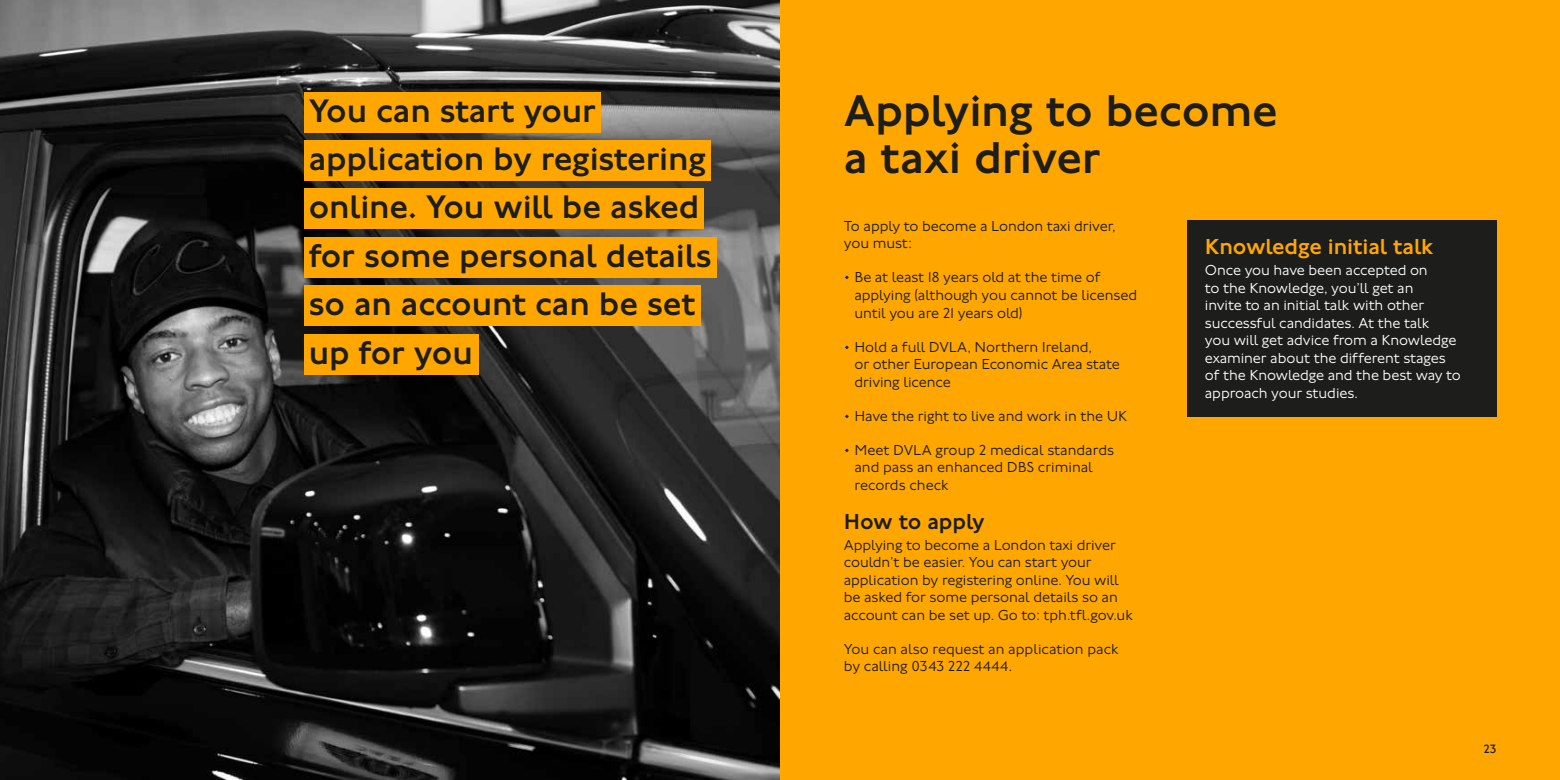
<style>
.page{position:relative;width:1560px;height:780px;background:#fff}
.page>*{position:absolute;margin:0;border:0;box-sizing:border-box;transform-origin:0 0}
.t1{font:500 46.25px/46.2px "Johnston 100";letter-spacing:-.005em;color:#1d1d1b}
.t2{font:500 33.88px/48.4px "Johnston 100";letter-spacing:-.005em;color:#1d1d1b}
.t3{font:500 22.5px "Johnston 100";letter-spacing:-.005em;color:#ffa700}
.t4{font:500 22.5px "Johnston 100";letter-spacing:-.005em;color:#1d1d1b}
.t5{font:300 15px/17.5px "Johnston 100";letter-spacing:-.005em;color:#1d1d1b}
.t6{font:300 15px/17.5px "Johnston 100";letter-spacing:-.005em;color:#fff}
.t7{font:12.5px "Johnston 100";color:#1d1d1b}
</style>
<div class="page">
<img style="left:0;top:0;width:780px;height:780px">
<div style="left:780px;top:0;width:779px;height:780px;background:#ffa700"></div>
<div style="left:1186px;top:220px;width:309px;height:196px;background:#1d1d1b"></div>
<div style="left:304px;top:92px;width:296px;height:41px;background:#ffa700"></div>
<div style="left:304px;top:140px;width:407px;height:41px;background:#ffa700"></div>
<div style="left:304px;top:189px;width:400px;height:40px;background:#ffa700"></div>
<div style="left:304px;top:237px;width:412px;height:40px;background:#ffa700"></div>
<div style="left:304px;top:285px;width:396px;height:41px;background:#ffa700"></div>
<div style="left:304px;top:334px;width:174px;height:40px;background:#ffa700"></div>
<h2 class="t2" style="left:308px;top:87px;width:404px">You can start your application by registering online. You will be asked for some personal details so an account can be set up for you</h2>
<h1 class="t1" style="left:843px;top:89px;width:435px">Applying to become a taxi driver</h1>
<p class="t5" style="left:843px;top:217px;width:273px">To apply to become a London taxi driver, you must:</p>
<p class="t5" style="left:854px;top:269px;width:284px;text-indent:-11px">• Be at least 18 years old at the time of applying (although you cannot be licensed until you are 21 years old)</p>
<p class="t5" style="left:854px;top:338px;width:267px;text-indent:-11px">• Hold a full DVLA, Northern Ireland,<br>or other European Economic Area state driving licence</p>
<p class="t5" style="left:843px;top:407px;width:285px">• Have the right to live and work in the UK</p>
<p class="t5" style="left:854px;top:441px;width:261px;text-indent:-11px">• Meet DVLA group 2 medical standards and pass an enhanced DBS criminal records check</p>
<h3 class="t4" style="left:843px;top:508px;width:142px">How to apply</h3>
<p class="t5" style="left:843px;top:536px;width:290px">Applying to become a London taxi driver couldn’t be easier. You can start your application by registering online. You will be asked for some personal details so an account can be set up. Go to: tph.tfl.gov.uk</p>
<p class="t5" style="left:843px;top:640px;width:276px">You can also request an application pack by calling 0343 222 4444.</p>
<h3 class="t3" style="left:1204px;top:234px;width:230px">Knowledge initial talk</h3>
<p class="t6" style="left:1204px;top:262px;width:257px">Once you have been accepted on<br>to the Knowledge, you’ll get an<br>invite to an initial talk with other successful candidates. At the talk<br>you will get advice from a Knowledge examiner about the different stages of the Knowledge and the best way to approach your studies.</p>
<p class="t7" style="left:1483px;top:741px;width:14px">23</p>
</div>
